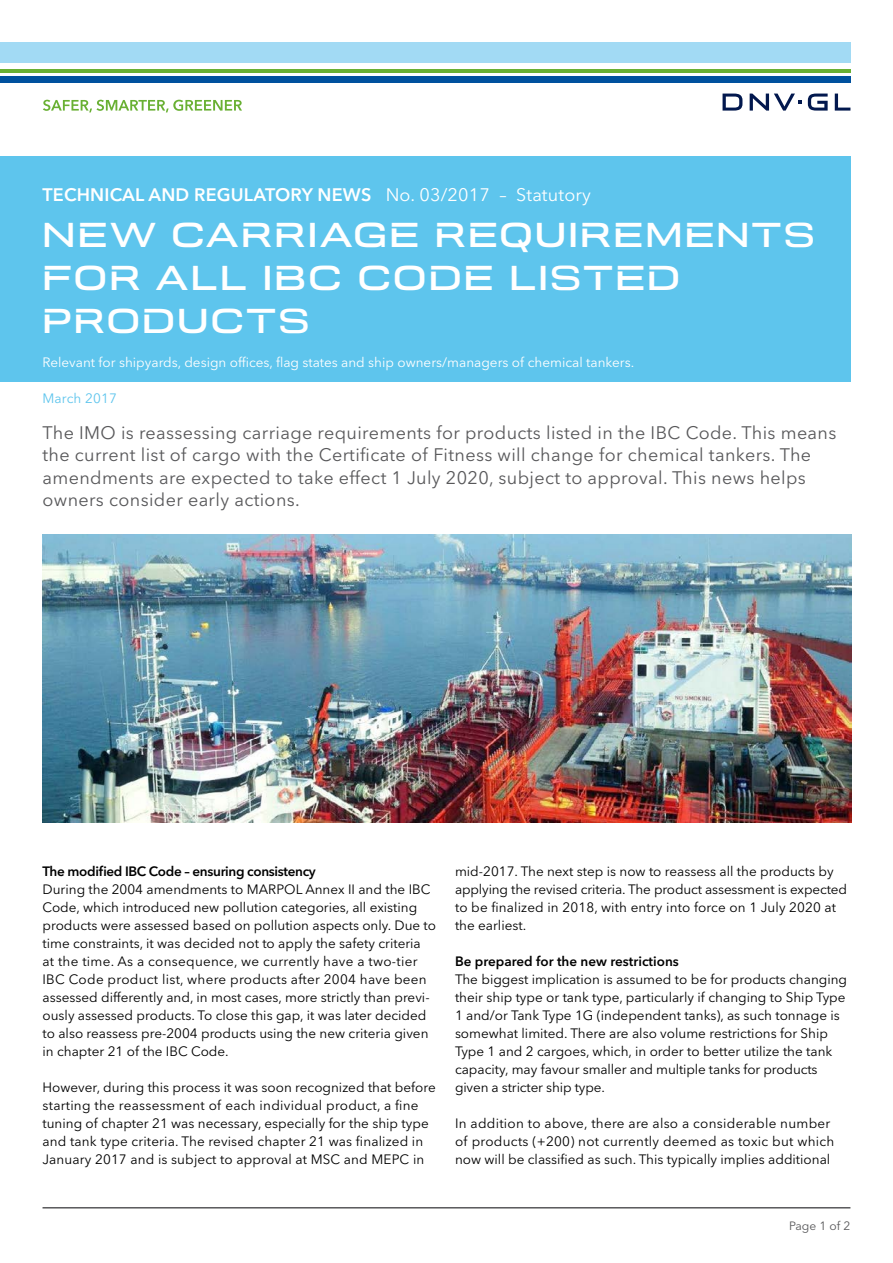
<style>
.page{position:relative;width:893px;height:1263px;background:#fff}
.page>*{position:absolute;margin:0;border:0;box-sizing:border-box;transform-origin:0 0}
.t1{font:500 34.5px/43.2px "Broader View";letter-spacing:.065em;color:#fff}
.t2{font:18px/22.5px "Avenir Next LT Pro";letter-spacing:.02em;color:#58585a}
.t3{font:600 18px "Avenir Next LT Pro";letter-spacing:.01em;color:#fff}
.t4{font:13.5px/18px "Avenir Next LT Pro";color:#000}
.t5{font:13.5px/18px "Avenir Next LT Pro";letter-spacing:.02em;color:#000}
.t6{font:13.5px "Avenir Next LT Pro";color:#fff}
.t7{font:600 13.5px "Avenir Next LT Pro";letter-spacing:-.025em;color:#000}
.t8{font:600 13.5px "Avenir Next LT Pro";color:#000}
.t9{font:13.5px "Avenir Next LT Pro";letter-spacing:.01em;color:#5ec5ed}
.t10{font:12px "Avenir Next LT Pro";color:#58585a}
.s1{font-weight:400}
</style>
<div class="page">
<div style="left:0;top:156px;width:850px;height:225px;background:#5ec5ed"></div>
<div style="left:0;top:43px;width:850px;height:20px;background:#a2daf4"></div>
<hr style="left:0;top:70px;width:850px;height:3px;background:#69b033">
<div style="left:0;top:77px;width:850px;height:6px;background:#00519e"></div>
<svg style="left:835px;top:94px;width:15px;height:17px"></svg>
<svg style="left:808px;top:94px;width:20px;height:17px"></svg>
<svg style="left:722px;top:94px;width:20px;height:17px"></svg>
<svg style="left:750px;top:94px;width:51px;height:17px"></svg>
<hr style="left:43px;top:1207px;width:807px;height:1px;background:#58585a">
<svg style="left:43px;top:100px;width:199px;height:12px"></svg>
<img style="left:43px;top:534px;width:808px;height:288px">
<h2 class="t3" style="left:43px;top:183px;width:550px">TECHNICAL AND REGULATORY NEWS <span class="s1">No. 03/2017 – Statutory</span></h2>
<h1 class="t1" style="left:43px;top:215px;width:774px">NEW CARRIAGE REQUIREMENTS<br>FOR ALL IBC CODE LISTED<br>PRODUCTS</h1>
<p class="t6" style="left:43px;top:354px;width:593px">Relevant for shipyards, design offices, flag states and ship owners/managers of chemical tankers.</p>
<p class="t9" style="left:43px;top:391px;width:76px">March 2017</p>
<p class="t2" style="left:43px;top:421px;width:795px">The IMO is reassessing carriage requirements for products listed in the IBC Code. This means the current list of cargo with the Certificate of Fitness will change for chemical tankers. The amendments are expected to take effect 1 July 2020, subject to approval. This news helps owners consider early actions.</p>
<p class="t7" style="left:43px;top:863px;width:275px">The modified IBC Code – ensuring consistency</p>
<p class="t4" style="left:43px;top:880px;width:395px">During the 2004 amendments to MARPOL Annex II and the IBC Code, which introduced new pollution categories, all existing products were assessed based on pollution aspects only. Due to time constraints, it was decided not to apply the safety criteria<br>at the time. As a consequence, we currently have a two-tier IBC Code product list, where products after 2004 have been assessed differently and, in most cases, more strictly than previ&shy;ously assessed products. To close this gap, it was later decided to also reassess pre-2004 products using the new criteria given in chapter 21 of the IBC Code.</p>
<p class="t4" style="left:43px;top:1078px;width:395px">However, during this process it was soon recognized that before starting the reassessment of each individual product, a fine tuning of chapter 21 was necessary, especially for the ship type and tank type criteria. The revised chapter 21 was finalized in January 2017 and is subject to approval at MSC and MEPC in</p>
<p class="t4" style="left:455px;top:862px;width:393px">mid-2017. The next step is now to reassess all the products by applying the revised criteria. The product assessment is expected to be finalized in 2018, with entry into force on 1 July 2020 at the earliest.</p>
<p class="t8" style="left:455px;top:953px;width:225px">Be prepared for the new restrictions</p>
<p class="t4" style="left:455px;top:970px;width:394px">The biggest implication is assumed to be for products changing their ship type or tank type, particularly if changing to Ship Type 1 and/or Tank Type 1G (independent tanks), as such tonnage is somewhat limited. There are also volume restrictions for Ship Type 1 and 2 cargoes, which, in order to better utilize the tank capacity, may favour smaller and multiple tanks for products given a stricter ship type.</p>
<p class="t5" style="left:455px;top:1114px;width:381px">In addition to above, there are also a considerable number of products (+200) not currently deemed as toxic but which now will be classified as such. This typically implies additional</p>
<p class="t10" style="left:789px;top:1218px;width:63px">Page 1 of 2</p>
</div>
